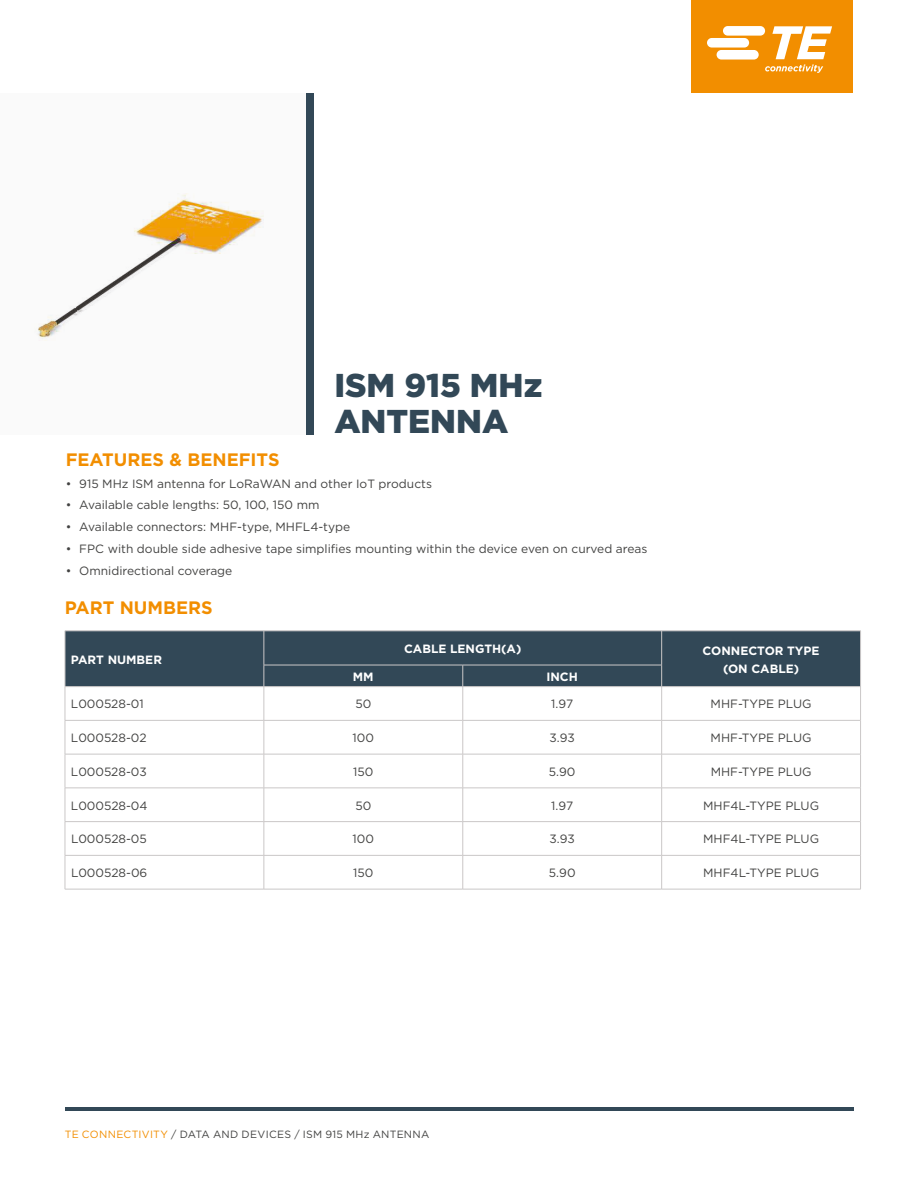
<style>
.page{position:relative;width:918px;height:1188px;background:#fff}
.page>*{position:absolute;margin:0;border:0;box-sizing:border-box;transform-origin:0 0}
.t1{font:900 33px/36px "Gotham";color:#324857}
.t2{font:700 18px "Gotham";color:#f28e00}
.t3{font:12px "Gotham";color:#424241}
.t4{font:700 12px/18px "Gotham";color:#fff;text-align:center}
.t5{font:10.5px "Gotham";letter-spacing:.025em;color:#424241}
.s1{color:#f28e00}
</style>
<div class="page">
<div style="left:0;top:93px;width:309px;height:341px;background:#fafafa"></div>
<div style="left:307px;top:93px;width:7px;height:282px;background:#324857"></div>
<div style="left:307px;top:374px;width:7px;height:60px;background:#324857"></div>
<hr style="left:65px;top:1107px;width:788px;height:4px;background:#324857">
<div style="left:691px;top:0;width:162px;height:93px;background:#f28e00"></div>
<svg style="left:707px;top:26px;width:125px;height:47px"></svg>
<div style="left:66px;top:632px;width:794px;height:54px;background:#324857"></div>
<hr style="left:65px;top:631px;width:199px;height:1px;background:#cac7c7">
<hr style="left:65px;top:631px;width:1px;height:34px;background:#cac7c7">
<hr style="left:264px;top:631px;width:199px;height:1px;background:#cac7c7">
<hr style="left:264px;top:631px;width:1px;height:34px;background:#cac7c7">
<hr style="left:463px;top:631px;width:199px;height:1px;background:#cac7c7">
<hr style="left:662px;top:631px;width:199px;height:1px;background:#cac7c7">
<hr style="left:661px;top:631px;width:1px;height:34px;background:#cac7c7">
<hr style="left:860px;top:631px;width:1px;height:34px;background:#cac7c7">
<svg style="left:65px;top:665px;width:1px;height:21px"></svg>
<hr style="left:264px;top:665px;width:199px;height:1px;background:#cac7c7">
<svg style="left:264px;top:665px;width:1px;height:21px"></svg>
<hr style="left:463px;top:665px;width:199px;height:1px;background:#cac7c7">
<svg style="left:463px;top:665px;width:1px;height:21px"></svg>
<svg style="left:661px;top:665px;width:1px;height:21px"></svg>
<svg style="left:860px;top:665px;width:1px;height:21px"></svg>
<hr style="left:65px;top:686px;width:199px;height:1px;background:#cac7c7">
<hr style="left:65px;top:687px;width:1px;height:33px;background:#cac7c7">
<hr style="left:264px;top:686px;width:199px;height:1px;background:#cac7c7">
<hr style="left:264px;top:687px;width:1px;height:33px;background:#cac7c7">
<hr style="left:463px;top:686px;width:199px;height:1px;background:#cac7c7">
<hr style="left:463px;top:687px;width:1px;height:33px;background:#cac7c7">
<hr style="left:662px;top:686px;width:199px;height:1px;background:#cac7c7">
<hr style="left:661px;top:687px;width:1px;height:33px;background:#cac7c7">
<hr style="left:860px;top:687px;width:1px;height:33px;background:#cac7c7">
<hr style="left:65px;top:720px;width:199px;height:1px;background:#cac7c7">
<hr style="left:65px;top:721px;width:1px;height:33px;background:#cac7c7">
<hr style="left:264px;top:720px;width:199px;height:1px;background:#cac7c7">
<hr style="left:264px;top:721px;width:1px;height:33px;background:#cac7c7">
<hr style="left:463px;top:720px;width:199px;height:1px;background:#cac7c7">
<hr style="left:463px;top:721px;width:1px;height:33px;background:#cac7c7">
<hr style="left:662px;top:720px;width:199px;height:1px;background:#cac7c7">
<hr style="left:661px;top:721px;width:1px;height:33px;background:#cac7c7">
<hr style="left:860px;top:721px;width:1px;height:33px;background:#cac7c7">
<hr style="left:65px;top:754px;width:199px;height:1px;background:#cac7c7">
<hr style="left:65px;top:754px;width:1px;height:34px;background:#cac7c7">
<hr style="left:264px;top:754px;width:199px;height:1px;background:#cac7c7">
<hr style="left:264px;top:754px;width:1px;height:34px;background:#cac7c7">
<hr style="left:463px;top:754px;width:199px;height:1px;background:#cac7c7">
<hr style="left:463px;top:754px;width:1px;height:34px;background:#cac7c7">
<hr style="left:662px;top:754px;width:199px;height:1px;background:#cac7c7">
<hr style="left:661px;top:754px;width:1px;height:34px;background:#cac7c7">
<hr style="left:860px;top:754px;width:1px;height:34px;background:#cac7c7">
<hr style="left:65px;top:788px;width:199px;height:1px;background:#cac7c7">
<hr style="left:65px;top:788px;width:1px;height:33px;background:#cac7c7">
<hr style="left:264px;top:788px;width:199px;height:1px;background:#cac7c7">
<hr style="left:264px;top:788px;width:1px;height:33px;background:#cac7c7">
<hr style="left:463px;top:788px;width:199px;height:1px;background:#cac7c7">
<hr style="left:463px;top:788px;width:1px;height:33px;background:#cac7c7">
<hr style="left:662px;top:788px;width:199px;height:1px;background:#cac7c7">
<hr style="left:661px;top:788px;width:1px;height:33px;background:#cac7c7">
<hr style="left:860px;top:788px;width:1px;height:33px;background:#cac7c7">
<hr style="left:65px;top:821px;width:199px;height:1px;background:#cac7c7">
<hr style="left:65px;top:822px;width:1px;height:33px;background:#cac7c7">
<hr style="left:264px;top:821px;width:199px;height:1px;background:#cac7c7">
<hr style="left:264px;top:822px;width:1px;height:33px;background:#cac7c7">
<hr style="left:463px;top:821px;width:199px;height:1px;background:#cac7c7">
<hr style="left:463px;top:822px;width:1px;height:33px;background:#cac7c7">
<hr style="left:662px;top:821px;width:199px;height:1px;background:#cac7c7">
<hr style="left:661px;top:822px;width:1px;height:33px;background:#cac7c7">
<hr style="left:860px;top:822px;width:1px;height:33px;background:#cac7c7">
<hr style="left:65px;top:855px;width:199px;height:1px;background:#cac7c7">
<hr style="left:65px;top:856px;width:1px;height:33px;background:#cac7c7">
<hr style="left:264px;top:855px;width:199px;height:1px;background:#cac7c7">
<hr style="left:264px;top:856px;width:1px;height:33px;background:#cac7c7">
<hr style="left:463px;top:855px;width:199px;height:1px;background:#cac7c7">
<hr style="left:463px;top:856px;width:1px;height:33px;background:#cac7c7">
<hr style="left:662px;top:855px;width:199px;height:1px;background:#cac7c7">
<hr style="left:661px;top:856px;width:1px;height:33px;background:#cac7c7">
<hr style="left:860px;top:856px;width:1px;height:33px;background:#cac7c7">
<hr style="left:65px;top:889px;width:199px;height:1px;background:#cac7c7">
<hr style="left:264px;top:889px;width:199px;height:1px;background:#cac7c7">
<hr style="left:463px;top:889px;width:199px;height:1px;background:#cac7c7">
<hr style="left:662px;top:889px;width:199px;height:1px;background:#cac7c7">
<img style="left:38px;top:193px;width:226px;height:145px">
<h1 class="t1" style="left:334px;top:367px;width:209px">ISM 915 MHz<br>ANTENNA</h1>
<h2 class="t2" style="left:66px;top:448px;width:215px">FEATURES &amp; BENEFITS</h2>
<p class="t3" style="left:66px;top:476px;width:368px">• 915 MHz ISM antenna for LoRaWAN and other IoT products</p>
<p class="t3" style="left:66px;top:497px;width:255px">• Available cable lengths: 50, 100, 150 mm</p>
<p class="t3" style="left:66px;top:519px;width:286px">• Available connectors: MHF-type, MHFL4-type</p>
<p class="t3" style="left:66px;top:541px;width:583px">• FPC with double side adhesive tape simplifies mounting within the device even on curved areas</p>
<p class="t3" style="left:66px;top:563px;width:168px">• Omnidirectional coverage</p>
<h2 class="t2" style="left:65px;top:596px;width:150px">PART NUMBERS</h2>
<p class="t4" style="left:71px;top:650px;width:93px">PART NUMBER</p>
<p class="t4" style="left:404px;top:639px;width:119px">CABLE LENGTH(A)</p>
<p class="t4" style="left:703px;top:641px;width:118px">CONNECTOR TYPE (ON CABLE)</p>
<p class="t4" style="left:353px;top:667px;width:22px">MM</p>
<p class="t4" style="left:546px;top:667px;width:33px">INCH</p>
<p class="t3" style="left:71px;top:696px;width:74px">L000528-01</p>
<p class="t3" style="left:355px;top:696px;width:17px">50</p>
<p class="t3" style="left:551px;top:696px;width:23px">1.97</p>
<p class="t3" style="left:711px;top:696px;width:102px">MHF-TYPE PLUG</p>
<p class="t3" style="left:71px;top:730px;width:77px">L000528-02</p>
<p class="t3" style="left:353px;top:730px;width:23px">100</p>
<p class="t3" style="left:550px;top:730px;width:27px">3.93</p>
<p class="t3" style="left:711px;top:730px;width:102px">MHF-TYPE PLUG</p>
<p class="t3" style="left:71px;top:764px;width:77px">L000528-03</p>
<p class="t3" style="left:353px;top:764px;width:22px">150</p>
<p class="t3" style="left:549px;top:764px;width:28px">5.90</p>
<p class="t3" style="left:711px;top:764px;width:102px">MHF-TYPE PLUG</p>
<p class="t3" style="left:71px;top:798px;width:78px">L000528-04</p>
<p class="t3" style="left:355px;top:798px;width:17px">50</p>
<p class="t3" style="left:551px;top:798px;width:23px">1.97</p>
<p class="t3" style="left:703px;top:798px;width:117px">MHF4L-TYPE PLUG</p>
<p class="t3" style="left:71px;top:831px;width:77px">L000528-05</p>
<p class="t3" style="left:353px;top:831px;width:23px">100</p>
<p class="t3" style="left:550px;top:831px;width:27px">3.93</p>
<p class="t3" style="left:703px;top:831px;width:117px">MHF4L-TYPE PLUG</p>
<p class="t3" style="left:71px;top:865px;width:78px">L000528-06</p>
<p class="t3" style="left:353px;top:865px;width:22px">150</p>
<p class="t3" style="left:549px;top:865px;width:28px">5.90</p>
<p class="t3" style="left:703px;top:865px;width:117px">MHF4L-TYPE PLUG</p>
<p class="t5" style="left:65px;top:1127px;width:366px"><span class="s1">TE CONNECTIVITY</span> / DATA AND DEVICES / ISM 915 MHz ANTENNA</p>
</div>
